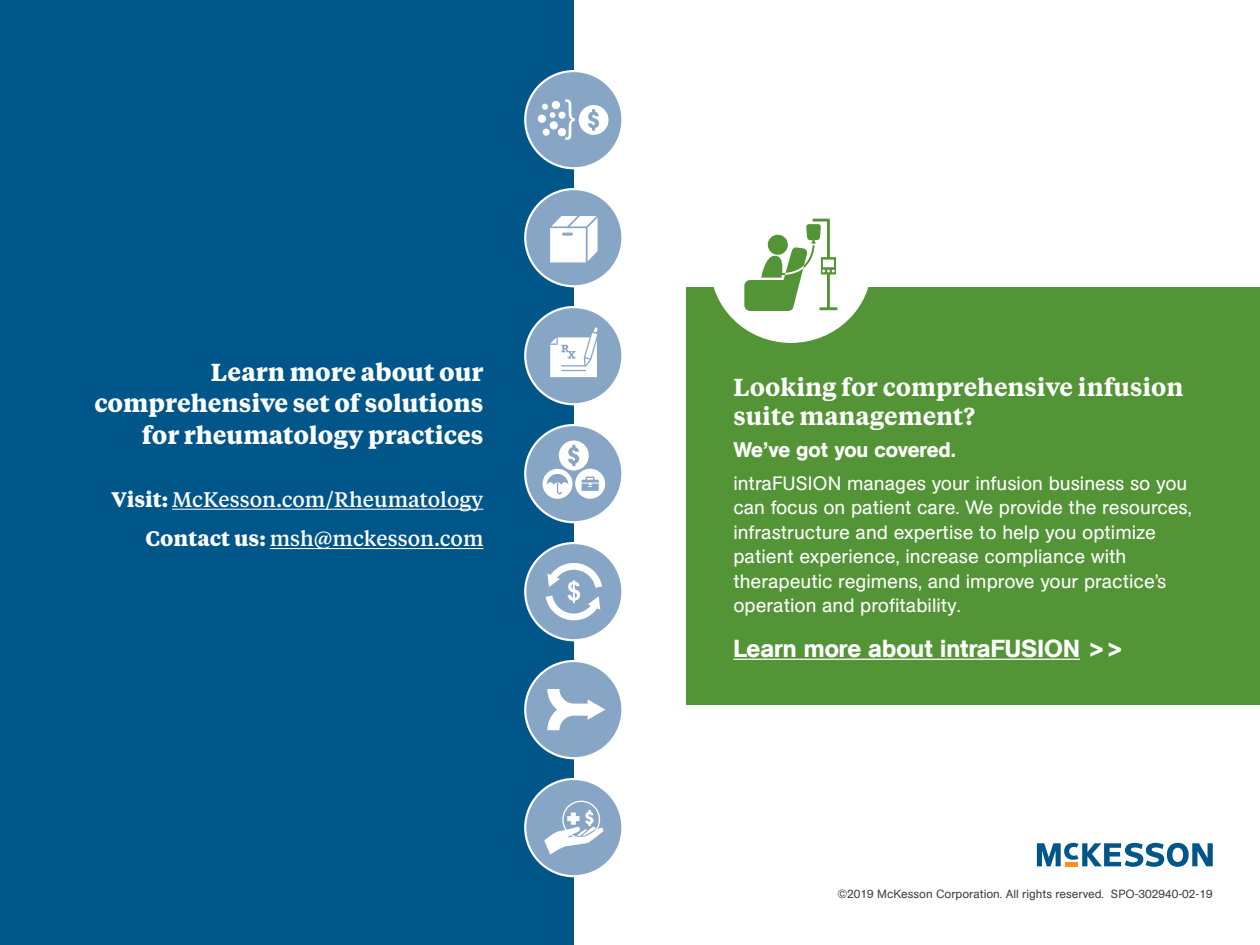
<style>
.page{position:relative;width:1260px;height:945px;background:#fff}
.page>*{position:absolute;margin:0;border:0;box-sizing:border-box;transform-origin:0 0}
.t1{font:700 24.5px/31.5px "Tiempos Text";color:#fff;text-align:right}
.t2{font:600 24.5px/29.4px "Tiempos Text";color:#fff}
.t3{font:500 24.5px "AG Book Pro";color:#fff}
.t4{font:500 21px/39.4px "Tiempos Text";color:#fff;text-align:right}
.t5{font:500 21px "AG Book Pro";letter-spacing:-.005em;color:#fff}
.t6{font:19.25px/24.5px "AG Book Pro";color:#fff}
.t7{font:11.9px "AG Book Pro";color:#414042}
.s1{font-weight:700}
</style>
<div class="page">
<div style="left:0;top:0;width:574px;height:945px;background:#005689"></div>
<hr style="left:172px;top:509px;width:311px;height:1px;background:#fff">
<hr style="left:270px;top:548px;width:213px;height:1px;background:#fff">
<svg style="left:1037px;top:843px;width:176px;height:24px"></svg>
<div style="left:686px;top:287px;width:574px;height:418px;background:#539536"></div>
<hr style="left:733px;top:659px;width:347px;height:1px;background:#fff">
<div style="left:710px;top:187px;width:162px;height:156px;background:#fff;border-radius:50%"></div>
<svg style="left:744px;top:219px;width:94px;height:92px"></svg>
<div style="left:525px;top:543px;width:97px;height:97px;background:#87a5c5;border-radius:50%"></div>
<div style="left:524px;top:542px;width:100px;height:99px;border:2px solid #fff;border-radius:50%"></div>
<svg style="left:546px;top:563px;width:56px;height:57px"></svg>
<div style="left:525px;top:425px;width:97px;height:97px;background:#87a5c5;border-radius:50%"></div>
<div style="left:524px;top:424px;width:100px;height:99px;border:2px solid #fff;border-radius:50%"></div>
<svg style="left:543px;top:440px;width:62px;height:59px"></svg>
<div style="left:525px;top:189px;width:97px;height:97px;background:#87a5c5;border-radius:50%"></div>
<div style="left:524px;top:188px;width:100px;height:99px;border:2px solid #fff;border-radius:50%"></div>
<svg style="left:550px;top:216px;width:48px;height:46px;background:#ebf0f5"></svg>
<div style="left:525px;top:307px;width:97px;height:97px;background:#87a5c5;border-radius:50%"></div>
<div style="left:524px;top:306px;width:100px;height:99px;border:2px solid #fff;border-radius:50%"></div>
<svg style="left:550px;top:327px;width:48px;height:50px"></svg>
<div style="left:525px;top:779px;width:97px;height:97px;background:#87a5c5;border-radius:50%"></div>
<div style="left:524px;top:778px;width:100px;height:99px;border:2px solid #fff;border-radius:50%"></div>
<div style="left:562px;top:801px;width:38px;height:38px;border:1px solid #fff;border-radius:50%"></div>
<svg style="left:544px;top:810px;width:60px;height:45px"></svg>
<div style="left:525px;top:71px;width:97px;height:97px;background:#87a5c5;border-radius:50%"></div>
<div style="left:524px;top:70px;width:100px;height:99px;border:2px solid #fff;border-radius:50%"></div>
<div style="left:538px;top:115px;width:8px;height:8px;background:#fff;border-radius:50%"></div>
<div style="left:550px;top:121px;width:8px;height:9px;background:#fff;border-radius:50%"></div>
<div style="left:558px;top:128px;width:8px;height:8px;background:#fff;border-radius:50%"></div>
<div style="left:552px;top:101px;width:8px;height:8px;background:#fff;border-radius:50%"></div>
<div style="left:558px;top:112px;width:8px;height:7px;background:#fff;border-radius:50%"></div>
<div style="left:543px;top:129px;width:7px;height:7px;background:#fff;border-radius:50%"></div>
<svg style="left:542px;top:104px;width:13px;height:14px"></svg>
<svg style="left:565px;top:99px;width:44px;height:41px"></svg>
<div style="left:525px;top:661px;width:97px;height:97px;background:#87a5c5;border-radius:50%"></div>
<div style="left:524px;top:660px;width:100px;height:99px;border:2px solid #fff;border-radius:50%"></div>
<svg style="left:547px;top:689px;width:58px;height:41px"></svg>
<p class="t1" style="left:94px;top:355px;width:391px">Learn more about our comprehensive set of solutions for rheumatology practices</p>
<p class="t4" style="left:112px;top:479px;width:373px"><span class="s1">Visit:</span> McKesson.com/Rheumatology<br><span class="s1">Contact us:</span> msh@mckesson.com</p>
<p class="t2" style="left:733px;top:371px;width:452px">Looking for comprehensive infusion suite management?</p>
<p class="t5" style="left:733px;top:436px;width:224px">We’ve got you covered.</p>
<p class="t6" style="left:733px;top:471px;width:460px">intraFUSION manages your infusion business so you can focus on patient care. We provide the resources, infrastructure and expertise to help you optimize patient experience, increase compliance with therapeutic regimens, and improve your practice’s operation and profitability.</p>
<p class="t3" style="left:733px;top:633px;width:392px">Learn more about intraFUSION &gt;&gt;</p>
<p class="t7" style="left:838px;top:886px;width:377px">©2019 McKesson Corporation. All rights reserved. SPO-302940-02-19</p>
</div>
